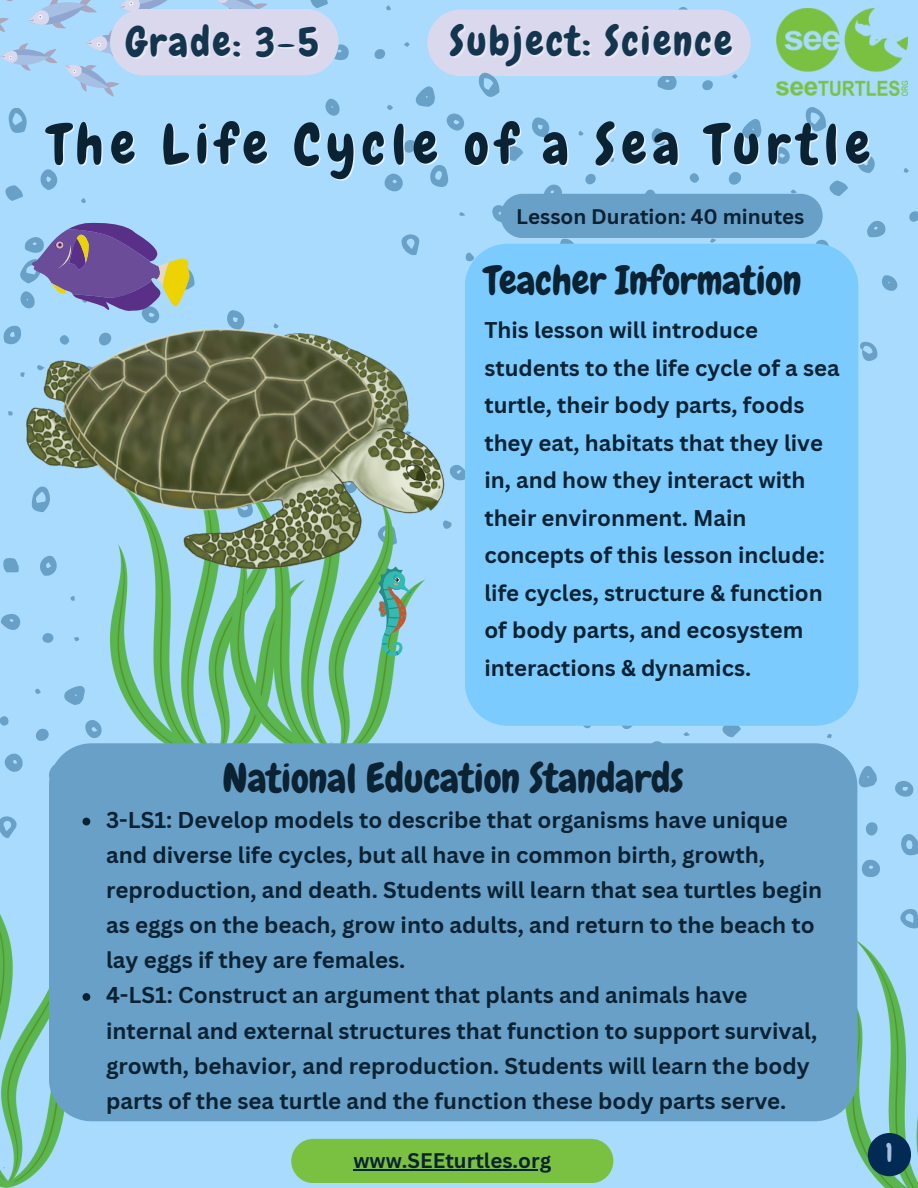
<style>
.page{position:relative;width:918px;height:1188px;background:#a9dbff}
.page>*{position:absolute;margin:0;border:0;box-sizing:border-box;transform-origin:0 0}
.t1{font:55.35px "Chewy";letter-spacing:.12em;color:#0b2232}
.t2{font:40.65px "Chewy";letter-spacing:.06em;color:#13354d}
.t3{font:39.9px "Chewy";color:#0b2232}
.t4{font:39.45px "Chewy";color:#0b2232}
.t5{font:26.7px "Chewy";color:#a6c0e3}
.t6{font:700 22.35px/35.1px "Canva Sans";color:#0b2232}
.t7{font:700 22.2px/37.5px "Canva Sans";color:#0b2232}
.t8{font:700 20.55px "Canva Sans";color:#0b2232}
</style>
<div class="page">
<svg style="left:8px;top:411px;width:5px;height:5px"></svg>
<svg style="left:64px;top:686px;width:21px;height:19px"></svg>
<svg style="left:4px;top:753px;width:19px;height:19px"></svg>
<svg style="left:0;top:816px;width:17px;height:22px"></svg>
<svg style="left:1px;top:614px;width:17px;height:16px"></svg>
<svg style="left:85px;top:720px;width:17px;height:18px"></svg>
<svg style="left:3px;top:558px;width:15px;height:15px"></svg>
<svg style="left:36px;top:728px;width:13px;height:13px"></svg>
<svg style="left:42px;top:633px;width:12px;height:10px"></svg>
<svg style="left:0;top:716px;width:9px;height:10px"></svg>
<svg style="left:35px;top:688px;width:6px;height:6px"></svg>
<svg style="left:74px;top:637px;width:5px;height:5px"></svg>
<svg style="left:653px;top:741px;width:9px;height:2px"></svg>
<svg style="left:622px;top:726px;width:10px;height:3px"></svg>
<svg style="left:583px;top:726px;width:8px;height:3px"></svg>
<svg style="left:683px;top:732px;width:7px;height:4px"></svg>
<svg style="left:857px;top:766px;width:20px;height:23px"></svg>
<svg style="left:901px;top:834px;width:17px;height:22px"></svg>
<svg style="left:862px;top:859px;width:18px;height:18px"></svg>
<svg style="left:895px;top:781px;width:19px;height:16px"></svg>
<svg style="left:722px;top:726px;width:19px;height:12px"></svg>
<svg style="left:866px;top:822px;width:12px;height:14px"></svg>
<svg style="left:827px;top:733px;width:5px;height:5px"></svg>
<svg style="left:742px;top:119px;width:19px;height:20px"></svg>
<svg style="left:675px;top:7px;width:17px;height:3px"></svg>
<svg style="left:657px;top:76px;width:20px;height:14px"></svg>
<svg style="left:772px;top:147px;width:18px;height:17px"></svg>
<svg style="left:815px;top:240px;width:13px;height:4px"></svg>
<svg style="left:652px;top:128px;width:14px;height:17px"></svg>
<svg style="left:729px;top:172px;width:12px;height:13px"></svg>
<svg style="left:702px;top:80px;width:11px;height:10px"></svg>
<svg style="left:690px;top:173px;width:9px;height:10px"></svg>
<svg style="left:713px;top:136px;width:6px;height:6px"></svg>
<svg style="left:790px;top:190px;width:7px;height:3px"></svg>
<svg style="left:732px;top:74px;width:6px;height:5px"></svg>
<svg style="left:806px;top:107px;width:20px;height:25px"></svg>
<svg style="left:858px;top:153px;width:17px;height:20px"></svg>
<svg style="left:867px;top:221px;width:18px;height:16px"></svg>
<svg style="left:829px;top:181px;width:19px;height:15px"></svg>
<svg style="left:882px;top:275px;width:15px;height:16px"></svg>
<svg style="left:909px;top:211px;width:9px;height:11px"></svg>
<svg style="left:904px;top:168px;width:5px;height:5px"></svg>
<div style="left:427px;top:10px;width:324px;height:66px;background:#dad8ed;border-radius:33px"></div>
<svg style="left:40px;top:169px;width:18px;height:21px"></svg>
<svg style="left:5px;top:185px;width:18px;height:16px"></svg>
<svg style="left:454px;top:465px;width:11px;height:16px"></svg>
<img style="left:0;top:914px;width:97px;height:274px">
<svg style="left:0;top:0;width:273px;height:133px"></svg>
<img style="left:847px;top:882px;width:71px;height:306px">
<img style="left:110px;top:630px;width:120px;height:113px">
<svg style="left:415px;top:86px;width:20px;height:21px"></svg>
<svg style="left:430px;top:165px;width:18px;height:22px"></svg>
<svg style="left:384px;top:173px;width:19px;height:19px"></svg>
<svg style="left:335px;top:44px;width:14px;height:16px"></svg>
<svg style="left:446px;top:113px;width:18px;height:18px"></svg>
<svg style="left:310px;top:0;width:18px;height:8px"></svg>
<svg style="left:492px;top:205px;width:12px;height:18px"></svg>
<svg style="left:325px;top:98px;width:15px;height:18px"></svg>
<svg style="left:404px;top:140px;width:12px;height:13px"></svg>
<svg style="left:374px;top:49px;width:11px;height:10px"></svg>
<svg style="left:365px;top:142px;width:9px;height:10px"></svg>
<svg style="left:342px;top:172px;width:7px;height:6px"></svg>
<svg style="left:387px;top:105px;width:6px;height:5px"></svg>
<svg style="left:466px;top:156px;width:6px;height:4px"></svg>
<svg style="left:404px;top:42px;width:6px;height:5px"></svg>
<svg style="left:386px;top:5px;width:5px;height:5px"></svg>
<svg style="left:459px;top:212px;width:6px;height:4px"></svg>
<svg style="left:639px;top:189px;width:21px;height:5px"></svg>
<svg style="left:479px;top:72px;width:21px;height:25px"></svg>
<svg style="left:532px;top:117px;width:18px;height:20px"></svg>
<svg style="left:543px;top:184px;width:19px;height:10px"></svg>
<svg style="left:505px;top:145px;width:18px;height:16px"></svg>
<svg style="left:858px;top:342px;width:19px;height:24px"></svg>
<svg style="left:560px;top:238px;width:16px;height:6px"></svg>
<svg style="left:585px;top:174px;width:11px;height:11px"></svg>
<svg style="left:710px;top:238px;width:6px;height:5px"></svg>
<svg style="left:609px;top:157px;width:5px;height:5px"></svg>
<svg style="left:578px;top:130px;width:6px;height:6px"></svg>
<img style="left:230px;top:630px;width:166px;height:113px">
<div style="left:49px;top:743px;width:808px;height:378px;background:#69a0c8"></div>
<div style="left:465px;top:244px;width:393px;height:482px;background:#7bcbff"></div>
<div style="left:110px;top:9px;width:229px;height:66px;background:#dad8ed;border-radius:33px"></div>
<svg style="left:3px;top:325px;width:15px;height:20px"></svg>
<svg style="left:378px;top:630px;width:25px;height:26px"></svg>
<img style="left:18px;top:194px;width:436px;height:436px">
<div style="left:868px;top:1133px;width:43px;height:43px;background:#012b54;border-radius:50%"></div>
<svg style="left:83px;top:818px;width:31px;height:25px"></svg>
<svg style="left:83px;top:993px;width:7px;height:8px"></svg>
<div style="left:501px;top:194px;width:322px;height:44px;background:#69a0c8;border-radius:22px"></div>
<div style="left:291px;top:1139px;width:322px;height:44px;background:#7ac142;border-radius:22px"></div>
<hr style="left:353px;top:1169px;width:198px;height:2px;background:#0b2232">
<img style="left:777px;top:9px;width:130px;height:86px">
<p class="t2" style="left:126px;top:16px;width:194px">Grade: 3-5</p>
<p class="t2" style="left:450px;top:15px;width:284px">Subject: Science</p>
<p class="t1" style="left:48px;top:109px;width:823px">The Life Cycle of a Sea Turtle</p>
<p class="t8" style="left:516px;top:202px;width:290px">Lesson Duration: 40 minutes</p>
<p class="t4" style="left:484px;top:255px;width:319px">Teacher Information</p>
<p class="t7" style="left:484px;top:311px;width:357px">This lesson will introduce students to the life cycle of a sea turtle, their body parts, foods they eat, habitats that they live in, and how they interact with their environment. Main concepts of this lesson include: life cycles, structure &amp; function of body parts, and ecosystem interactions &amp; dynamics.</p>
<p class="t3" style="left:222px;top:753px;width:463px">National Education Standards</p>
<p class="t6" style="left:106px;top:802px;width:718px">3-LS1: Develop models to describe that organisms have unique and diverse life cycles, but all have in common birth, growth, reproduction, and death. Students will learn that sea turtles begin as eggs on the beach, grow into adults, and return to the beach to lay eggs if they are females.</p>
<p class="t6" style="left:106px;top:977px;width:713px">4-LS1: Construct an argument that plants and animals have internal and external structures that function to support survival, growth, behavior, and reproduction. Students will learn the body parts of the sea turtle and the function these body parts serve.</p>
<p class="t8" style="left:353px;top:1146px;width:199px">www.SEEturtles.org</p>
<p class="t5" style="left:886px;top:1136px;width:9px">1</p>
</div>
